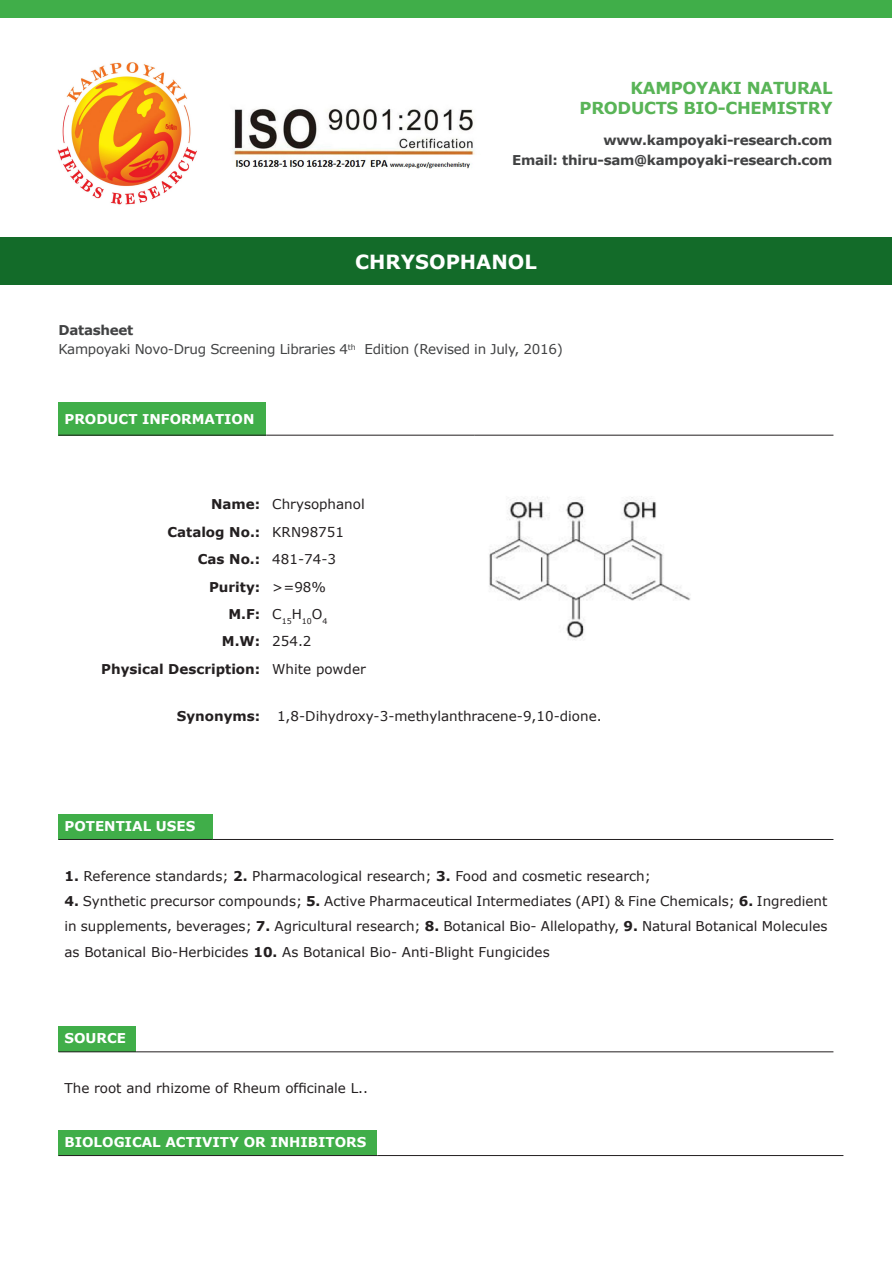
<style>
.page{position:relative;width:893px;height:1263px;background:#fff}
.page>*{position:absolute;margin:0;border:0;box-sizing:border-box;transform-origin:0 0}
.t1{font:700 19.5px "Verdana";color:#fff}
.t2{font:700 16.5px "Verdana";letter-spacing:-.02em;color:#59b457}
.t3{font:13.5px/25.2px "Verdana";color:#231f20;text-align:justify}
.t4{font:700 13.5px "Verdana";letter-spacing:-.02em;color:#414243}
.t5{font:700 13.5px "Verdana";color:#fff}
.t6{font:700 13.5px "Verdana";color:#231f20}
.t7{font:13.5px "Verdana";letter-spacing:-.02em;color:#414243}
.t8{font:7.8px "Verdana";color:#231f20}
.s1{font-weight:700}
</style>
<div class="page">
<img style="left:232px;top:108px;width:243px;height:61px">
<img style="left:57px;top:62px;width:140px;height:143px">
<div style="left:0;top:0;width:892px;height:17px;background:#40ae49"></div>
<div style="left:1px;top:238px;width:891px;height:47px;background:#136b29"></div>
<div style="left:58px;top:402px;width:208px;height:33px;background:#40ae49"></div>
<hr style="left:58px;top:435px;width:208px;height:1px;background:#231f20">
<hr style="left:266px;top:435px;width:209px;height:1px;background:#231f20">
<hr style="left:475px;top:435px;width:358px;height:1px;background:#231f20">
<img style="left:489px;top:496px;width:201px;height:144px">
<div style="left:58px;top:814px;width:155px;height:25px;background:#40ae49"></div>
<hr style="left:58px;top:839px;width:155px;height:1px;background:#231f20">
<hr style="left:213px;top:839px;width:620px;height:1px;background:#231f20">
<div style="left:58px;top:1027px;width:78px;height:25px;background:#40ae49"></div>
<hr style="left:58px;top:1051px;width:78px;height:1px;background:#231f20">
<hr style="left:136px;top:1051px;width:697px;height:1px;background:#231f20">
<div style="left:58px;top:1130px;width:319px;height:25px;background:#40ae49"></div>
<hr style="left:58px;top:1155px;width:319px;height:1px;background:#231f20">
<hr style="left:377px;top:1155px;width:466px;height:1px;background:#231f20">
<p class="t2" style="left:631px;top:78px;width:203px">KAMPOYAKI NATURAL</p>
<p class="t2" style="left:580px;top:97px;width:254px">PRODUCTS BIO-CHEMISTRY</p>
<p class="t4" style="left:603px;top:132px;width:231px">www.kampoyaki-research.com</p>
<p class="t4" style="left:512px;top:151px;width:322px">Email: thiru-sam@kampoyaki-research.com</p>
<p class="t1" style="left:355px;top:249px;width:183px">CHRYSOPHANOL</p>
<p class="t4" style="left:58px;top:321px;width:76px">Datasheet</p>
<p class="t7" style="left:58px;top:341px;width:506px">Kampoyaki Novo-Drug Screening Libraries 4<sup>th</sup> Edition (Revised in July, 2016)</p>
<p class="t5" style="left:64px;top:410px;width:192px">PRODUCT INFORMATION</p>
<p class="t6" style="left:211px;top:495px;width:51px">Name:</p>
<p class="t3" style="left:272px;top:491px;width:94px">Chrysophanol</p>
<p class="t6" style="left:167px;top:523px;width:94px">Catalog No.:</p>
<p class="t3" style="left:272px;top:519px;width:73px">KRN98751</p>
<p class="t6" style="left:198px;top:551px;width:64px">Cas No.:</p>
<p class="t3" style="left:272px;top:547px;width:65px">481-74-3</p>
<p class="t6" style="left:209px;top:578px;width:53px">Purity:</p>
<p class="t3" style="left:272px;top:575px;width:55px">&gt;=98%</p>
<p class="t6" style="left:228px;top:605px;width:33px">M.F:</p>
<p class="t8" style="left:272px;top:616px;width:57px"><sup>C</sup>15<sup>H</sup>10<sup>O</sup>4</p>
<p class="t6" style="left:222px;top:633px;width:40px">M.W:</p>
<p class="t3" style="left:272px;top:629px;width:41px">254.2</p>
<p class="t6" style="left:101px;top:660px;width:161px">Physical Description:</p>
<p class="t3" style="left:272px;top:657px;width:95px">White powder</p>
<p class="t6" style="left:177px;top:708px;width:85px">Synonyms:</p>
<p class="t3" style="left:277px;top:704px;width:326px">1,8-Dihydroxy-3-methylanthracene-9,10-dione.</p>
<p class="t5" style="left:64px;top:817px;width:132px">POTENTIAL USES</p>
<p class="t3" style="left:64px;top:863px;width:588px"><span class="s1">1.</span> Reference standards; <span class="s1">2.</span> Pharmacological research; <span class="s1">3.</span> Food and cosmetic research;</p>
<p class="t3" style="left:64px;top:889px;width:764px"><span class="s1">4.</span> Synthetic precursor compounds; <span class="s1">5.</span> Active Pharmaceutical Intermediates (API) &amp; Fine Chemicals; <span class="s1">6.</span> Ingredient in supplements, beverages; <span class="s1">7.</span> Agricultural research; <span class="s1">8.</span> Botanical Bio- Allelopathy, <span class="s1">9.</span> Natural Botanical Molecules as Botanical Bio-Herbicides <span class="s1">10.</span> As Botanical Bio- Anti-Blight Fungicides</p>
<p class="t5" style="left:64px;top:1029px;width:63px">SOURCE</p>
<p class="t3" style="left:64px;top:1076px;width:305px">The root and rhizome of Rheum officinale L..</p>
<p class="t5" style="left:64px;top:1133px;width:303px">BIOLOGICAL ACTIVITY OR INHIBITORS</p>
</div>
